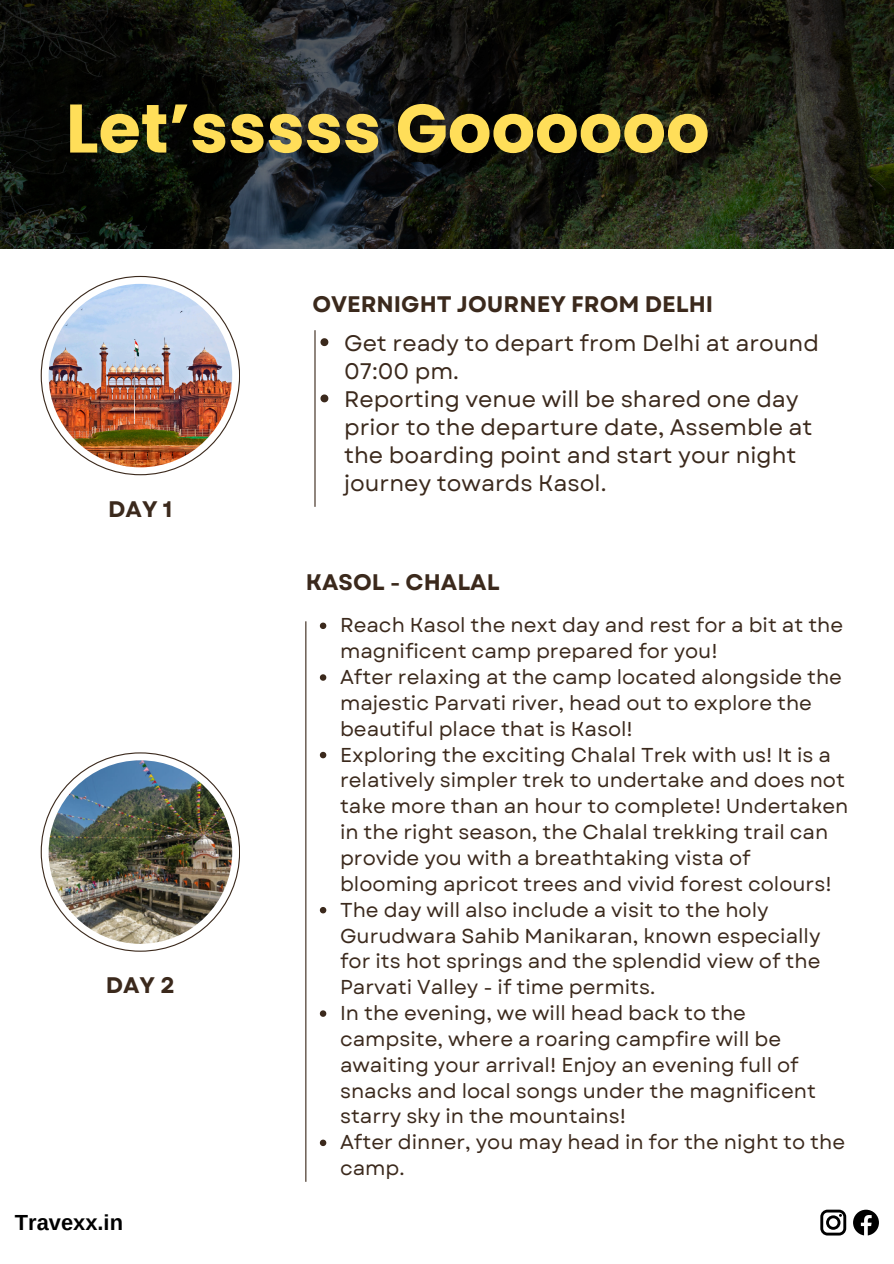
<style>
.page{position:relative;width:894px;height:1264px;background:#fff}
.page>*{position:absolute;margin:0;border:0;box-sizing:border-box;transform-origin:0 0}
.t1{font:700 68.4px "Poppins";color:#ffde59}
.t2{font:22.5px/28.2px "Garet";color:#3b291c}
.t3{font:700 22.5px "Garet";color:#3b291c}
.t4{font:700 21.9px "Arimo";color:#000}
.t5{font:20.1px/25.8px "Garet";color:#3b291c}
</style>
<div class="page">
<svg style="left:853px;top:1209px;width:25px;height:26px"></svg>
<svg style="left:820px;top:1209px;width:26px;height:26px"></svg>
<svg style="left:1px;top:0;width:892px;height:248px;background:#151912"></svg>
<svg style="left:41px;top:752px;width:199px;height:199px"></svg>
<img style="left:49px;top:760px;width:183px;height:183px;border-radius:50%">
<svg style="left:320px;top:622px;width:6px;height:7px"></svg>
<svg style="left:320px;top:674px;width:6px;height:6px"></svg>
<svg style="left:320px;top:751px;width:6px;height:7px"></svg>
<svg style="left:320px;top:907px;width:6px;height:6px"></svg>
<svg style="left:320px;top:1010px;width:6px;height:6px"></svg>
<svg style="left:320px;top:1139px;width:6px;height:7px"></svg>
<hr style="left:305px;top:621px;width:1px;height:560px;background:#3b291c">
<svg style="left:41px;top:276px;width:199px;height:199px"></svg>
<img style="left:49px;top:284px;width:183px;height:183px;border-radius:50%">
<hr style="left:314px;top:330px;width:1px;height:177px;background:#3b291c">
<svg style="left:320px;top:338px;width:8px;height:8px"></svg>
<svg style="left:320px;top:394px;width:8px;height:8px"></svg>
<p class="t1" style="left:66px;top:81px;width:645px">Let’sssss Goooooo</p>
<p class="t3" style="left:312px;top:288px;width:402px">OVERNIGHT JOURNEY FROM DELHI</p>
<p class="t3" style="left:108px;top:493px;width:66px">DAY 1</p>
<p class="t3" style="left:106px;top:969px;width:71px">DAY 2</p>
<p class="t4" style="left:15px;top:1210px;width:110px">Travexx.in</p>
<p class="t2" style="left:344px;top:329px;width:476px">Get ready to depart from Delhi at around<br>07:00 pm.</p>
<p class="t2" style="left:344px;top:385px;width:470px">Reporting venue will be shared one day prior to the departure date, Assemble at the boarding point and start your night journey towards Kasol.</p>
<h2 class="t3" style="left:306px;top:565px;width:195px">KASOL - CHALAL</h2>
<h1 class="t5" style="left:340px;top:612px;width:504px">Reach Kasol the next day and rest for a bit at the magnificent camp prepared for you!</h1>
<p class="t5" style="left:340px;top:664px;width:503px">After relaxing at the camp located alongside the majestic Parvati river, head out to explore the beautiful place that is Kasol!</p>
<h2 class="t5" style="left:340px;top:741px;width:509px">Exploring the exciting Chalal Trek with us! It is a relatively simpler trek to undertake and does not take more than an hour to complete! Undertaken in the right season, the Chalal trekking trail can provide you with a breathtaking vista of blooming apricot trees and vivid forest colours!</h2>
<h2 class="t5" style="left:340px;top:896px;width:482px">The day will also include a visit to the holy Gurudwara Sahib Manikaran, known especially for its hot springs and the splendid view of the Parvati Valley - if time permits.</h2>
<p class="t5" style="left:340px;top:1000px;width:477px">In the evening, we will head back to the campsite, where a roaring campfire will be awaiting your arrival! Enjoy an evening full of snacks and local songs under the magnificent starry sky in the mountains!</p>
<p class="t5" style="left:340px;top:1129px;width:506px">After dinner, you may head in for the night to the camp.</p>
</div>
